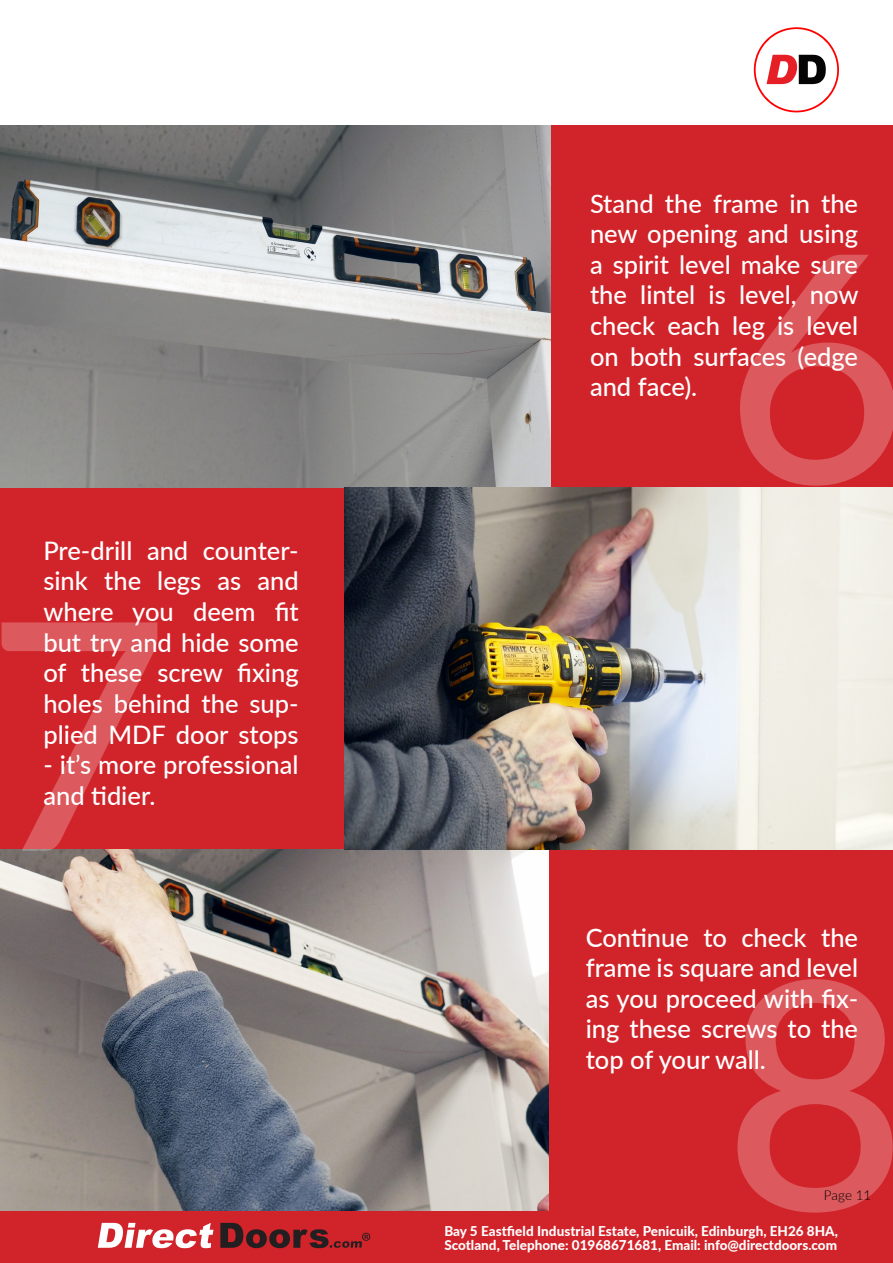
<style>
.page{position:relative;width:893px;height:1263px;background:#fff}
.page>*{position:absolute;margin:0;border:0;box-sizing:border-box;transform-origin:0 0}
.t1{font:500 318px "Lato";color:#fff}
.Paragraph_Style_3{font:500 25.5px/30.6px "Lato";color:#fff;text-align:justify}
.t2{font:800 13.5px/13.5px "Lato";color:#fff}
.t3{font:300 13.5px "Lato";color:#000}
</style>
<div class="page">
<div style="left:0;top:1210px;width:893px;height:53px;background:#d1232a"></div>
<svg style="left:754px;top:27px;width:85px;height:85px"></svg>
<svg style="left:98px;top:1223px;width:115px;height:25px"></svg>
<svg style="left:220px;top:1223px;width:150px;height:25px"></svg>
<div style="left:551px;top:125px;width:342px;height:362px;background:#d1232a"></div>
<div style="left:549px;top:849px;width:344px;height:362px;background:#d1232a"></div>
<div style="left:0;top:487px;width:344px;height:362px;background:#d1232a"></div>
<img style="left:0;top:125px;width:551px;height:362px">
<img style="left:0;top:849px;width:549px;height:361px">
<img style="left:344px;top:487px;width:549px;height:362px">
<p class="Paragraph_Style_3" style="left:43px;top:534px;width:257px">Pre-drill and counter&shy;sink the legs as and where you deem fit but try and hide some of these screw fixing holes behind the sup&shy;plied MDF door stops</p>
<p class="Paragraph_Style_3" style="left:43px;top:748px;width:257px">- it’s more professional and tidier.</p>
<h1 class="t1" style="left:-15px;top:506px;width:186px">7</h1>
<p class="Paragraph_Style_3" style="left:590px;top:187px;width:270px">Stand the frame in the new opening and using a spirit level make sure the lintel is level, now check each leg is level on both surfaces (edge and face).</p>
<h1 class="t1" style="left:724px;top:138px;width:186px">6</h1>
<p class="Paragraph_Style_3" style="left:586px;top:921px;width:274px">Continue to check the frame is square and level as you proceed with fix&shy;ing these screws to the top of your wall.</p>
<h1 class="t1" style="left:723px;top:865px;width:186px">8</h1>
<p class="t3" style="left:824px;top:1185px;width:49px">Page 11</p>
<p class="t2" style="left:444px;top:1224px;width:395px">Bay 5 Eastfield Industrial Estate, Penicuik, Edinburgh, EH26 8HA,<br>Scotland, Telephone: 01968671681, Email: info@directdoors.com</p>
</div>
